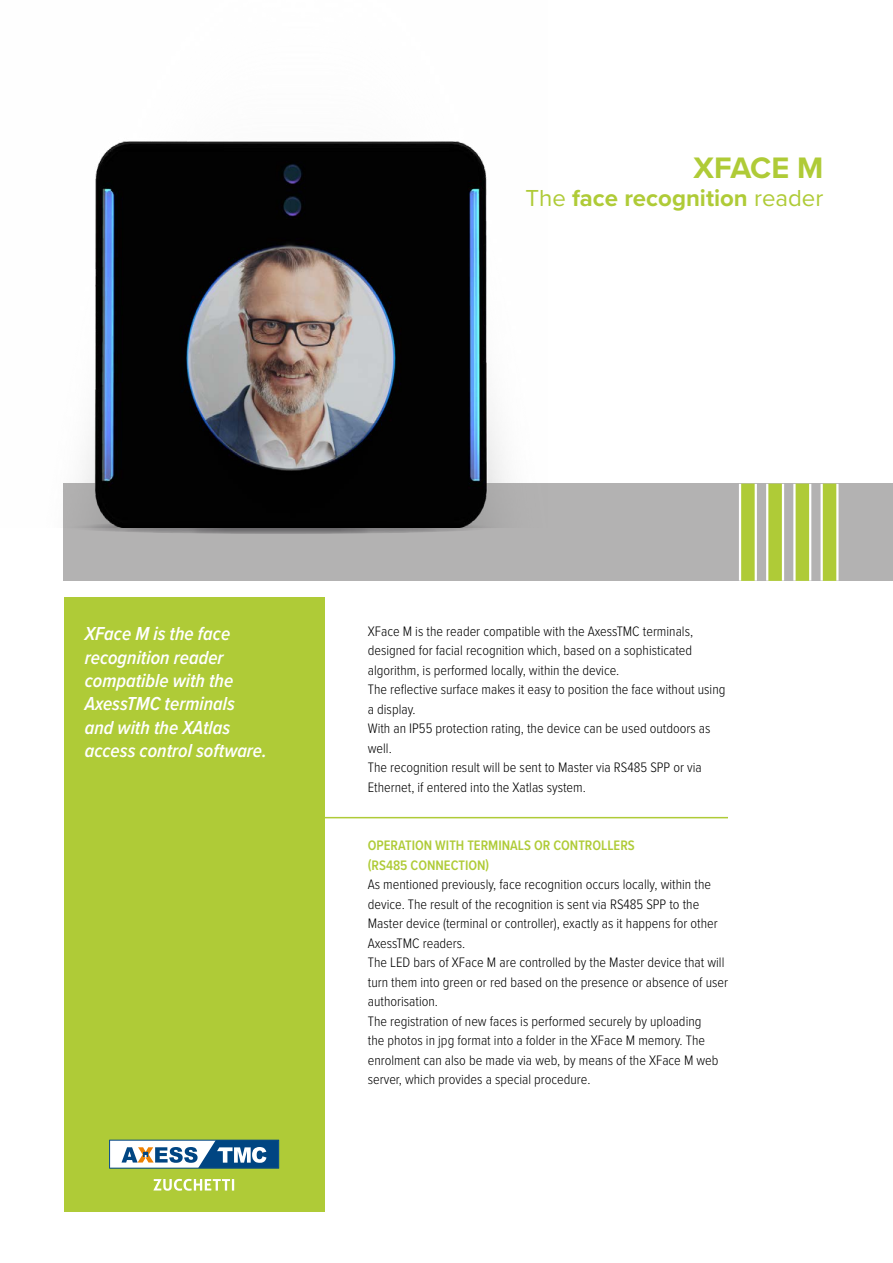
<style>
.page{position:relative;width:893px;height:1263px;background:#fff}
.page>*{position:absolute;margin:0;border:0;box-sizing:border-box;transform-origin:0 0}
.t1{font:700 30.75px "Proxima Nova";letter-spacing:-.015em;color:#afcb37}
.t2{font:700 24px "Proxima Nova";color:#afcb37}
.t3{font:italic 600 19.5px/23.4px "Proxima Nova Cond";color:#fff}
.t4{font:300 14.25px/19.5px "Proxima Nova Cond";color:#000}
.t5{font:600 14.25px/19.5px "Proxima Nova Cond";color:#afcb37}
.s1{font-weight:400}
</style>
<div class="page">
<div style="left:64px;top:597px;width:260px;height:615px;background:#afcb37"></div>
<div style="left:64px;top:484px;width:829px;height:97px;background:#b3b2b2"></div>
<div style="left:739px;top:484px;width:18px;height:97px;background:#fff"></div>
<div style="left:741px;top:484px;width:14px;height:97px;background:#afcb37"></div>
<div style="left:766px;top:484px;width:18px;height:97px;background:#fff"></div>
<div style="left:768px;top:484px;width:14px;height:97px;background:#afcb37"></div>
<svg style="left:793px;top:484px;width:18px;height:97px"></svg>
<div style="left:796px;top:484px;width:13px;height:97px;background:#afcb37"></div>
<div style="left:820px;top:484px;width:18px;height:97px;background:linear-gradient(to bottom,#eaf1cc,#eaf1cc)"></div>
<div style="left:823px;top:484px;width:13px;height:97px;background:#afcb37"></div>
<hr style="left:310px;top:817px;width:418px;height:1px;background:#afcb37">
<svg style="left:109px;top:1140px;width:170px;height:29px;background:#81a0b9"></svg>
<svg style="left:153px;top:1179px;width:81px;height:12px"></svg>
<img style="left:63px;top:141px;width:485px;height:386px">
<svg style="left:64px;top:521px;width:433px;height:13px;background:#474647"></svg>
<h1 class="t1" style="left:694px;top:145px;width:131px">XFACE M</h1>
<h2 class="t2" style="left:525px;top:181px;width:299px"><span class="s1">The</span> face recognition <span class="s1">reader</span></h2>
<h3 class="t3" style="left:85px;top:621px;width:184px">XFace M is the face recognition reader compatible with the<br>AxessTMC terminals and with the XAtlas access control software.</h3>
<p class="t4" style="left:368px;top:621px;width:359px">XFace M is the reader compatible with the AxessTMC terminals, designed for facial recognition which, based on a sophisticated algorithm, is performed locally, within the device.<br>The reflective surface makes it easy to position the face without using a display.<br>With an IP55 protection rating, the device can be used outdoors as well.<br>The recognition result will be sent to Master via RS485 SPP or via Ethernet, if entered into the Xatlas system.</p>
<p class="t5" style="left:368px;top:835px;width:269px">OPERATION WITH TERMINALS OR CONTROLLERS (RS485 CONNECTION)</p>
<p class="t4" style="left:368px;top:874px;width:362px">As mentioned previously, face recognition occurs locally, within the device. The result of the recognition is sent via RS485 SPP to the Master device (terminal or controller), exactly as it happens for other AxessTMC readers.<br>The LED bars of XFace M are controlled by the Master device that will turn them into green or red based on the presence or absence of user authorisation.<br>The registration of new faces is performed securely by uploading<br>the photos in jpg format into a folder in the XFace M memory. The enrolment can also be made via web, by means of the XFace M web server, which provides a special procedure.</p>
</div>
